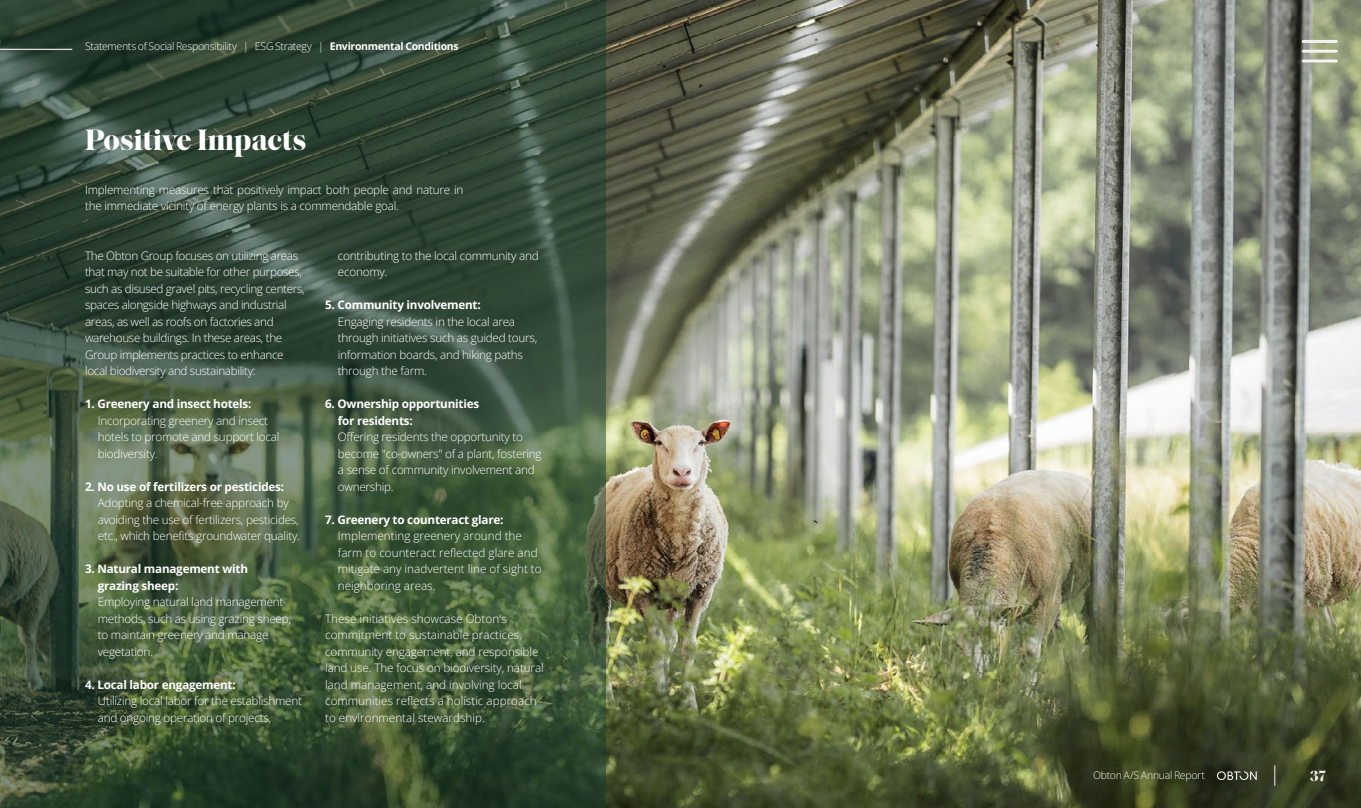
<style>
.page{position:relative;width:1361px;height:808px;background:#fff}
.page>*{position:absolute;margin:0;border:0;box-sizing:border-box;transform-origin:0 0}
.t1{font:700 30px "Saol Display";color:#fff}
.t2{font:700 15px "Saol Display";color:#f5f3f0}
.t3{font:11.7px/16.5px "Open Sans";letter-spacing:-.02em;color:#fff}
.t4{font:11.7px/16.5px "Open Sans";color:#fff}
.t5{font:700 11.7px/16.5px "Open Sans";letter-spacing:-.02em;color:#fff}
.t6{font:10.5px "Open Sans";letter-spacing:-.025em;color:#fff}
.t7{font:10.5px "Open Sans";letter-spacing:-.03em;color:#f5f3f0}
.s1{font-weight:700}
</style>
<div class="page">
<img style="left:606px;top:0;width:755px;height:808px">
<svg style="left:0;top:0;width:606px;height:808px;background:#3d523b"></svg>
<svg style="left:1274px;top:766px;width:1px;height:19px"></svg>
<svg style="left:1217px;top:771px;width:39px;height:9px"></svg>
<hr style="left:0;top:49px;width:72px;height:1px;background:#f5f3f0">
<hr style="left:1303px;top:40px;width:33px;height:3px;background:#f5f3f0">
<hr style="left:1303px;top:50px;width:33px;height:3px;background:#f5f3f0">
<hr style="left:1303px;top:59px;width:33px;height:3px;background:#f5f3f0">
<p class="t6" style="left:85px;top:39px;width:375px">Statements of Social Responsibility | ESG Strategy | <span class="s1">Environmental Conditions</span></p>
<h1 class="t1" style="left:85px;top:117px;width:223px">Positive Impacts</h1>
<p class="t3" style="left:85px;top:181px;width:380px">Implementing measures that positively impact both people and nature in the immediate vicinity of energy plants is a commendable goal.</p>
<p class="t3" style="left:85px;top:247px;width:221px">The Obton Group focuses on utilizing areas that may not be suitable for other purposes, such as disused gravel pits, recycling centers, spaces alongside highways and industrial areas, as well as roofs on factories and warehouse buildings. In these areas, the Group implements practices to enhance local biodiversity and sustainability:</p>
<p class="t5" style="left:85px;top:395px;width:168px">1. Greenery and insect hotels:</p>
<p class="t3" style="left:98px;top:412px;width:183px">Incorporating greenery and insect hotels to promote and support local biodiversity.</p>
<p class="t5" style="left:85px;top:478px;width:201px">2. No use of fertilizers or pesticides:</p>
<p class="t3" style="left:98px;top:494px;width:204px">Adopting a chemical-free approach by avoiding the use of fertilizers, pesticides, etc., which benefits groundwater quality.</p>
<p class="t5" style="left:98px;top:560px;width:152px;text-indent:-13px">3. Natural management with grazing sheep:</p>
<p class="t3" style="left:98px;top:593px;width:195px">Employing natural land management methods, such as using grazing sheep, to maintain greenery and manage vegetation.</p>
<p class="t5" style="left:85px;top:676px;width:152px">4. Local labor engagement:</p>
<p class="t3" style="left:98px;top:692px;width:206px">Utilizing local labor for the establishment and ongoing operation of projects,</p>
<p class="t3" style="left:338px;top:247px;width:202px">contributing to the local community and economy.</p>
<p class="t5" style="left:325px;top:296px;width:157px">5. Community involvement:</p>
<p class="t3" style="left:338px;top:313px;width:201px">Engaging residents in the local area through initiatives such as guided tours, information boards, and hiking paths through the farm.</p>
<p class="t5" style="left:338px;top:395px;width:143px;text-indent:-13px">6. Ownership opportunities for residents:</p>
<p class="t3" style="left:338px;top:428px;width:205px">Offering residents the opportunity to become "co-owners" of a plant, fostering a sense of community involvement and ownership.</p>
<p class="t5" style="left:325px;top:511px;width:180px">7. Greenery to counteract glare:</p>
<p class="t4" style="left:338px;top:527px;width:205px">Implementing greenery around the farm to counteract reflected glare and mitigate any inadvertent line of sight to neighboring areas.</p>
<p class="t4" style="left:325px;top:610px;width:220px">These initiatives showcase Obton's commitment to sustainable practices, community engagement, and responsible land use. The focus on biodiversity, natural land management, and involving local communities reflects a holistic approach to environmental stewardship.</p>
<p class="t7" style="left:1093px;top:768px;width:113px">Obton A/S Annual Report</p>
<p class="t2" style="left:1310px;top:765px;width:17px">37</p>
</div>
